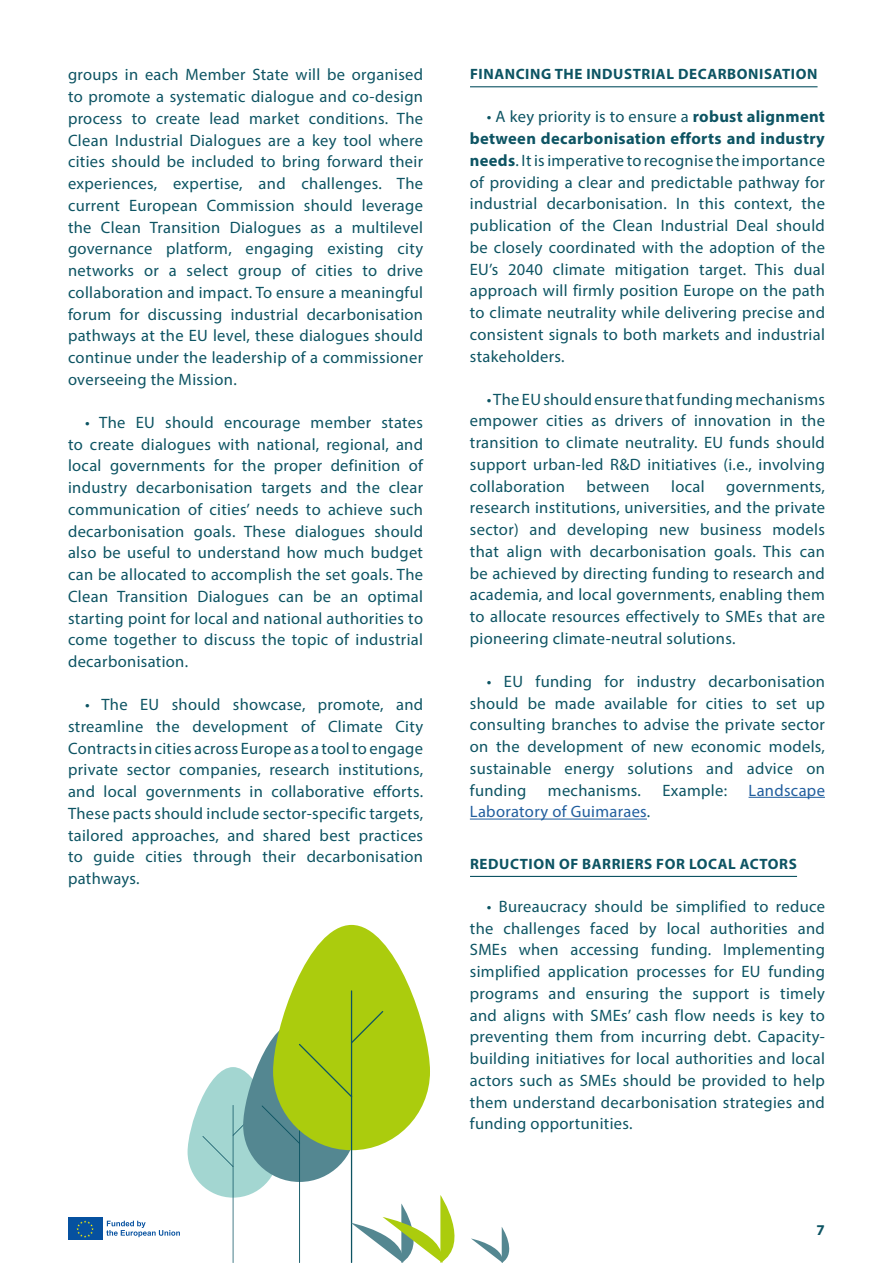
<style>
.page{position:relative;width:893px;height:1263px;background:#fff}
.page>*{position:absolute;margin:0;border:0;box-sizing:border-box;transform-origin:0 0}
.t1{font:16.5px/21.8px "Myriad Pro";letter-spacing:.02em;color:#0d5463;text-align:justify}
.t2{font:16.5px "Myriad Pro";letter-spacing:.02em;color:#215e9e}
.t3{font:700 15px "Myriad Pro";letter-spacing:.04em;color:#0d5463}
.s1{font-weight:700}
.s2{color:#0d5463}
</style>
<div class="page">
<div style="left:68px;top:1217px;width:34px;height:23px;background:#0651a0"></div>
<svg style="left:76px;top:1220px;width:18px;height:18px"></svg>
<svg style="left:106px;top:1221px;width:74px;height:16px"></svg>
<hr style="left:470px;top:86px;width:347px;height:1px;background:#0d5463">
<hr style="left:749px;top:797px;width:76px;height:1px;background:#215e9e">
<hr style="left:470px;top:819px;width:177px;height:1px;background:#215e9e">
<hr style="left:470px;top:876px;width:327px;height:1px;background:#0d5463">
<svg style="left:188px;top:1067px;width:91px;height:131px;fill:#a3d6d1"></svg>
<svg style="left:202px;top:1105px;width:49px;height:158px"></svg>
<svg style="left:243px;top:1020px;width:113px;height:162px;background:#68969e"></svg>
<hr style="left:299px;top:1067px;width:1px;height:196px;background:#0d5463">
<svg style="left:273px;top:925px;width:157px;height:225px;fill:#abcc0d"></svg>
<hr style="left:351px;top:990px;width:1px;height:273px;background:#0d5463">
<svg style="left:262px;top:1011px;width:121px;height:133px;background:#9ec129"></svg>
<svg style="left:351px;top:1195px;width:159px;height:68px"></svg>
<p class="t1" style="left:68px;top:64px;width:357px">groups in each Member State will be organised to promote a systematic dialogue and co-design process to create lead market conditions. The Clean Industrial Dialogues are a key tool where cities should be included to bring forward their experiences, expertise, and challenges. The current European Commission should leverage the Clean Transition Dialogues as a multilevel governance platform, engaging existing city networks or a select group of cities to drive collaboration and impact. To ensure a meaningful forum for discussing industrial decarbonisation pathways at the EU level, these dialogues should continue under the leadership of a commissioner overseeing the Mission.</p>
<p class="t1" style="left:68px;top:411px;width:357px;text-indent:17px">• The EU should encourage member states to create dialogues with national, regional, and local governments for the proper definition of industry decarbonisation targets and the clear communication of cities’ needs to achieve such decarbonisation goals. These dialogues should also be useful to understand how much budget can be allocated to accomplish the set goals. The Clean Transition Dialogues can be an optimal starting point for local and national authorities to come together to discuss the topic of industrial decarbonisation.</p>
<p class="t1" style="left:68px;top:693px;width:357px;text-indent:17px">• The EU should showcase, promote, and streamline the development of Climate City Contracts in cities across Europe as a tool to engage private sector companies, research institutions, and local governments in collaborative efforts.<br>These pacts should include sector-specific targets, tailored approaches, and shared best practices to guide cities through their decarbonisation pathways.</p>
<p class="t3" style="left:470px;top:64px;width:349px">FINANCING THE INDUSTRIAL DECARBONISATION</p>
<p class="t1" style="left:470px;top:106px;width:357px;text-indent:17px">• A key priority is to ensure a <span class="s1">robust alignment between decarbonisation efforts and industry needs</span>. It is imperative to recognise the importance of providing a clear and predictable pathway for industrial decarbonisation. In this context, the publication of the Clean Industrial Deal should be closely coordinated with the adoption of the EU’s 2040 climate mitigation target. This dual approach will firmly position Europe on the path to climate neutrality while delivering precise and consistent signals to both markets and industrial stakeholders.</p>
<p class="t1" style="left:470px;top:388px;width:357px;text-indent:17px">• The EU should ensure that funding mechanisms empower cities as drivers of innovation in the transition to climate neutrality. EU funds should support urban-led R&amp;D initiatives (i.e., involving collaboration</p>
<p class="t1" style="left:587px;top:475px;width:64px">between</p>
<p class="t1" style="left:671px;top:475px;width:35px">local</p>
<p class="t1" style="left:470px;top:475px;width:357px;text-indent:256px">governments, research institutions, universities, and the private sector) and developing new business models that align with decarbonisation goals. This can be achieved by directing funding to research and academia, and local governments, enabling them to allocate resources effectively to SMEs that are pioneering climate-neutral solutions.</p>
<p class="t1" style="left:470px;top:670px;width:357px;text-indent:17px">• EU funding for industry decarbonisation should be made available for cities to set up consulting branches to advise the private sector on the development of new economic models, sustainable energy solutions and advice on funding</p>
<p class="t1" style="left:548px;top:779px;width:94px">mechanisms.</p>
<p class="t1" style="left:662px;top:779px;width:66px">Example:</p>
<p class="t2" style="left:748px;top:780px;width:78px">Landscape</p>
<p class="t2" style="left:470px;top:802px;width:182px">Laboratory of Guimaraes<span class="s2">.</span></p>
<p class="t3" style="left:470px;top:854px;width:328px">REDUCTION OF BARRIERS FOR LOCAL ACTORS</p>
<p class="t1" style="left:470px;top:895px;width:357px;text-indent:17px">• Bureaucracy should be simplified to reduce the challenges faced by local authorities and SMEs when accessing funding. Implementing simplified application processes for EU funding programs and ensuring the support is timely and aligns with SMEs’ cash flow needs is key to preventing them from incurring debt. Capacity&shy;building initiatives for local authorities and local actors such as SMEs should be provided to help them understand decarbonisation strategies and funding opportunities.</p>
<p class="t3" style="left:817px;top:1220px;width:10px">7</p>
</div>
